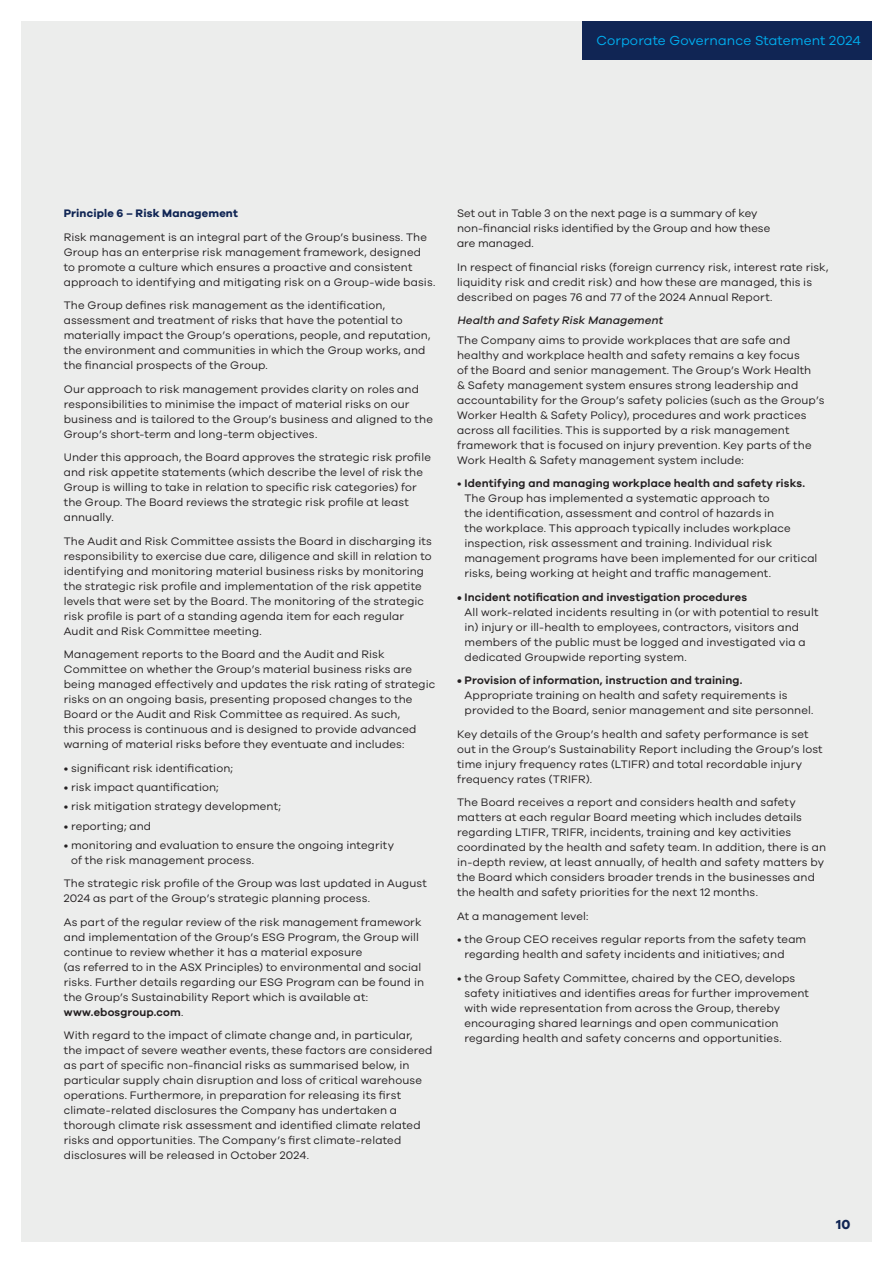
<style>
.page{position:relative;width:893px;height:1263px;background:#fff}
.page>*{position:absolute;margin:0;border:0;box-sizing:border-box;transform-origin:0 0}
.t1{font:13.5px "Galano Grotesque";letter-spacing:.01em;color:#00aeef}
.t2{font:700 13.5px "Galano Grotesque";color:#102554}
.t3{font:11.25px/15px "Galano Grotesque";letter-spacing:.01em;color:#231f20}
.t4{font:600 11.25px "Galano Grotesque";letter-spacing:.01em;color:#231f20}
.t5{font:italic 500 11.25px "Galano Grotesque";color:#231f20}
.t6{font:700 11.25px "Galano Grotesque";letter-spacing:.015em;color:#102554}
.s1{font-weight:600}
</style>
<div class="page">
<div style="left:21px;top:21px;width:851px;height:1221px;background:#ecedec"></div>
<div style="left:582px;top:21px;width:290px;height:39px;background:#102554"></div>
<p class="t1" style="left:596px;top:32px;width:266px">Corporate Governance Statement 2024</p>
<p class="t6" style="left:64px;top:207px;width:176px">Principle 6 – Risk Management</p>
<p class="t3" style="left:64px;top:229px;width:373px">Risk management is an integral part of the Group’s business. The Group has an enterprise risk management framework, designed<br>to promote a culture which ensures a proactive and consistent approach to identifying and mitigating risk on a Group-wide basis.</p>
<p class="t3" style="left:64px;top:298px;width:368px">The Group defines risk management as the identification, assessment and treatment of risks that have the potential to materially impact the Group’s operations, people, and reputation, the environment and communities in which the Group works, and the financial prospects of the Group.</p>
<p class="t3" style="left:64px;top:381px;width:371px">Our approach to risk management provides clarity on roles and responsibilities to minimise the impact of material risks on our business and is tailored to the Group’s business and aligned to the Group’s short-term and long-term objectives.</p>
<p class="t3" style="left:64px;top:450px;width:369px">Under this approach, the Board approves the strategic risk profile and risk appetite statements (which describe the level of risk the Group is willing to take in relation to specific risk categories) for the Group. The Board reviews the strategic risk profile at least annually.</p>
<p class="t3" style="left:64px;top:533px;width:370px">The Audit and Risk Committee assists the Board in discharging its responsibility to exercise due care, diligence and skill in relation to identifying and monitoring material business risks by monitoring the strategic risk profile and implementation of the risk appetite levels that were set by the Board. The monitoring of the strategic risk profile is part of a standing agenda item for each regular Audit and Risk Committee meeting.</p>
<p class="t3" style="left:64px;top:647px;width:373px">Management reports to the Board and the Audit and Risk Committee on whether the Group’s material business risks are being managed effectively and updates the risk rating of strategic risks on an ongoing basis, presenting proposed changes to the Board or the Audit and Risk Committee as required. As such,<br>this process is continuous and is designed to provide advanced warning of material risks before they eventuate and includes:</p>
<p class="t3" style="left:64px;top:760px;width:171px">• significant risk identification;</p>
<p class="t3" style="left:64px;top:779px;width:156px">• risk impact quantification;</p>
<p class="t3" style="left:64px;top:799px;width:219px">• risk mitigation strategy development;</p>
<p class="t3" style="left:64px;top:818px;width:89px">• reporting; and</p>
<p class="t3" style="left:71px;top:837px;width:324px;text-indent:-7px">• monitoring and evaluation to ensure the ongoing integrity of the risk management process.</p>
<p class="t3" style="left:64px;top:876px;width:365px">The strategic risk profile of the Group was last updated in August<br>2024 as part of the Group’s strategic planning process.</p>
<p class="t3" style="left:64px;top:914px;width:362px">As part of the regular review of the risk management framework and implementation of the Group’s ESG Program, the Group will continue to review whether it has a material exposure<br>(as referred to in the ASX Principles) to environmental and social risks. Further details regarding our ESG Program can be found in the Group’s Sustainability Report which is available at: <span class="s1">www.ebosgroup.com</span>.</p>
<p class="t3" style="left:64px;top:1028px;width:370px">With regard to the impact of climate change and, in particular, the impact of severe weather events, these factors are considered as part of specific non-financial risks as summarised below, in particular supply chain disruption and loss of critical warehouse operations. Furthermore, in preparation for releasing its first climate-related disclosures the Company has undertaken a thorough climate risk assessment and identified climate related risks and opportunities. The Company’s first climate-related disclosures will be released in October 2024.</p>
<p class="t3" style="left:457px;top:205px;width:315px">Set out in Table 3 on the next page is a summary of key non-financial risks identified by the Group and how these are managed.</p>
<p class="t3" style="left:457px;top:259px;width:373px">In respect of financial risks (foreign currency risk, interest rate risk, liquidity risk and credit risk) and how these are managed, this is described on pages 76 and 77 of the 2024 Annual Report.</p>
<p class="t5" style="left:457px;top:314px;width:210px">Health and Safety Risk Management</p>
<p class="t3" style="left:457px;top:332px;width:369px">The Company aims to provide workplaces that are safe and healthy and workplace health and safety remains a key focus<br>of the Board and senior management. The Group’s Work Health<br>&amp; Safety management system ensures strong leadership and accountability for the Group’s safety policies (such as the Group’s Worker Health &amp; Safety Policy), procedures and work practices across all facilities. This is supported by a risk management framework that is focused on injury prevention. Key parts of the Work Health &amp; Safety management system include:</p>
<p class="t3" style="left:464px;top:475px;width:354px;text-indent:-7px">• <span class="s1">Identifying and managing workplace health and safety risks.<br></span>The Group has implemented a systematic approach to<br>the identification, assessment and control of hazards in<br>the workplace. This approach typically includes workplace inspection, risk assessment and training. Individual risk management programs have been implemented for our critical risks, being working at height and traffic management.</p>
<p class="t4" style="left:457px;top:590px;width:292px">• Incident notification and investigation procedures</p>
<p class="t3" style="left:465px;top:604px;width:355px">All work-related incidents resulting in (or with potential to result in) injury or ill-health to employees, contractors, visitors and members of the public must be logged and investigated via a dedicated Groupwide reporting system.</p>
<p class="t4" style="left:457px;top:673px;width:287px">• Provision of information, instruction and training.</p>
<p class="t3" style="left:465px;top:687px;width:350px">Appropriate training on health and safety requirements is provided to the Board, senior management and site personnel.</p>
<p class="t3" style="left:457px;top:726px;width:367px">Key details of the Group’s health and safety performance is set out in the Group’s Sustainability Report including the Group’s lost time injury frequency rates (LTIFR) and total recordable injury frequency rates (TRIFR).</p>
<p class="t3" style="left:457px;top:794px;width:370px">The Board receives a report and considers health and safety matters at each regular Board meeting which includes details regarding LTIFR, TRIFR, incidents, training and key activities coordinated by the health and safety team. In addition, there is an in-depth review, at least annually, of health and safety matters by the Board which considers broader trends in the businesses and the health and safety priorities for the next 12 months.</p>
<p class="t3" style="left:457px;top:908px;width:133px">At a management level:</p>
<p class="t3" style="left:464px;top:931px;width:343px;text-indent:-7px">• the Group CEO receives regular reports from the safety team regarding health and safety incidents and initiatives; and</p>
<p class="t3" style="left:464px;top:970px;width:346px;text-indent:-7px">• the Group Safety Committee, chaired by the CEO, develops safety initiatives and identifies areas for further improvement with wide representation from across the Group, thereby encouraging shared learnings and open communication regarding health and safety concerns and opportunities.</p>
<p class="t2" style="left:836px;top:1216px;width:16px">10</p>
</div>
